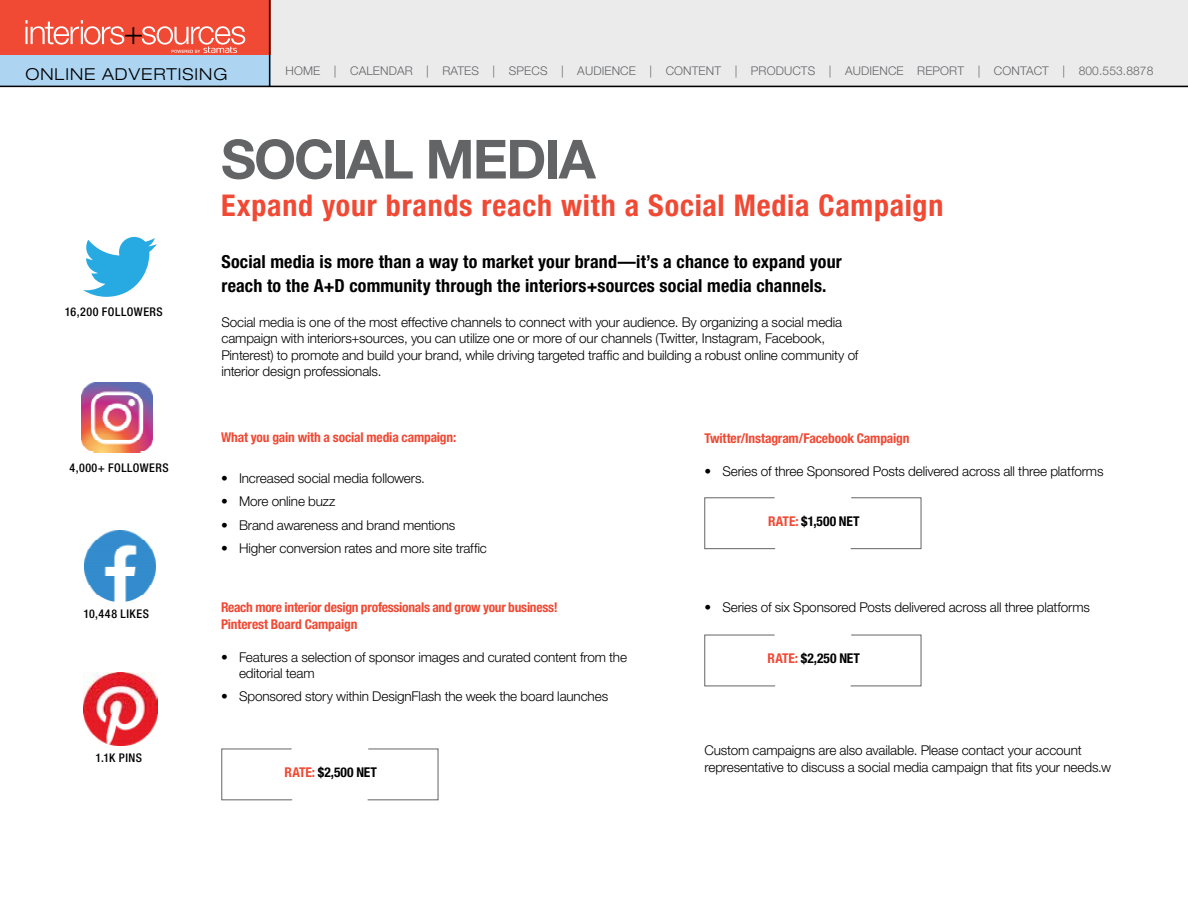
<style>
.page{position:relative;width:1188px;height:918px;background:#fff}
.page>*{position:absolute;margin:0;border:0;box-sizing:border-box;transform-origin:0 0}
.t1{font:700 54px "Helvetica Neue LT Std";letter-spacing:-.03em;color:#636466}
.t2{font:700 condensed 30px "Helvetica Neue LT Std";letter-spacing:.025em;color:#f04934}
.t3{font:700 condensed 18px/24px "Helvetica Neue LT Std";letter-spacing:.01em;color:#000}
.t4{font:300 expanded 16.5px "Helvetica Neue LT Std";letter-spacing:.06em;color:#000}
.t5{font:300 13.5px/16.5px "Helvetica Neue LT Std";letter-spacing:-.01em;color:#000}
.t6{font:700 condensed 13.5px/16.5px "Helvetica Neue LT Std";letter-spacing:-.015em;color:#f04934}
.t7{font:700 condensed 13.5px "Helvetica Neue LT Std";letter-spacing:.005em;color:#000}
.t8{font:300 12px "Helvetica Neue LT Std";letter-spacing:.01em;color:#636466}
.t9{font:500 condensed 12px "Helvetica Neue LT Std";letter-spacing:.035em;color:#000}
.s1{color:#f04934}
</style>
<div class="page">
<div style="left:183px;top:0;width:1005px;height:87px;background:#ebebec"></div>
<div style="left:0;top:41px;width:270px;height:45px;background:#add4f1"></div>
<div style="left:0;top:0;width:270px;height:55px;background:#f04934"></div>
<hr style="left:0;top:86px;width:1188px;height:1px;background:#000">
<hr style="left:269px;top:0;width:1px;height:86px;background:#000">
<svg style="left:25px;top:20px;width:220px;height:33px"></svg>
<svg style="left:704px;top:497px;width:72px;height:52px"></svg>
<svg style="left:850px;top:497px;width:72px;height:52px"></svg>
<svg style="left:704px;top:634px;width:72px;height:53px"></svg>
<svg style="left:850px;top:634px;width:72px;height:53px"></svg>
<svg style="left:221px;top:748px;width:72px;height:53px"></svg>
<svg style="left:367px;top:748px;width:72px;height:53px"></svg>
<svg style="left:83px;top:237px;width:74px;height:60px"></svg>
<img style="left:82px;top:382px;width:70px;height:71px">
<img style="left:85px;top:531px;width:70px;height:71px">
<img style="left:84px;top:672px;width:73px;height:74px">
<p class="t4" style="left:25px;top:65px;width:204px">ONLINE ADVERTISING</p>
<p class="t8" style="left:286px;top:64px;width:869px">HOME | CALENDAR | RATES | SPECS | AUDIENCE | CONTENT | PRODUCTS | AUDIENCE REPORT | CONTACT | 800.553.8878</p>
<p class="t9" style="left:65px;top:305px;width:99px">16,200 FOLLOWERS</p>
<p class="t9" style="left:70px;top:461px;width:100px">4,000+ FOLLOWERS</p>
<p class="t9" style="left:83px;top:606px;width:67px">10,448 LIKES</p>
<p class="t9" style="left:96px;top:750px;width:48px">1.1K PINS</p>
<h1 class="t1" style="left:221px;top:126px;width:376px">SOCIAL MEDIA</h1>
<h2 class="t2" style="left:221px;top:187px;width:724px">Expand your brands reach with a Social Media Campaign</h2>
<h3 class="t3" style="left:221px;top:250px;width:622px">Social media is more than a way to market your brand—it’s a chance to expand your reach to the A+D community through the interiors+sources social media channels.</h3>
<p class="t5" style="left:221px;top:313px;width:639px">Social media is one of the most effective channels to connect with your audience. By organizing a social media campaign with interiors+sources, you can utilize one or more of our channels (Twitter, Instagram, Facebook, Pinterest) to promote and build your brand, while driving targeted traffic and building a robust online community of interior design professionals.</p>
<p class="t6" style="left:221px;top:429px;width:237px">What you gain with a social media campaign:</p>
<p class="t5" style="left:221px;top:470px;width:205px">• Increased social media followers.</p>
<p class="t5" style="left:221px;top:493px;width:116px">• More online buzz</p>
<p class="t5" style="left:221px;top:516px;width:236px">• Brand awareness and brand mentions</p>
<p class="t5" style="left:221px;top:540px;width:267px">• Higher conversion rates and more site traffic</p>
<p class="t6" style="left:221px;top:599px;width:338px">Reach more interior design professionals and grow your business!<br>Pinterest Board Campaign</p>
<p class="t5" style="left:239px;top:648px;width:390px;text-indent:-18px">• Features a selection of sponsor images and curated content from the editorial team</p>
<p class="t5" style="left:221px;top:688px;width:389px">• Sponsored story within DesignFlash the week the board launches</p>
<p class="t7" style="left:285px;top:764px;width:94px"><span class="s1">RATE:</span> $2,500 NET</p>
<p class="t6" style="left:704px;top:430px;width:207px">Twitter/Instagram/Facebook Campaign</p>
<p class="t5" style="left:704px;top:463px;width:401px">• Series of three Sponsored Posts delivered across all three platforms</p>
<p class="t7" style="left:768px;top:513px;width:93px"><span class="s1">RATE:</span> $1,500 NET</p>
<p class="t5" style="left:704px;top:599px;width:387px">• Series of six Sponsored Posts delivered across all three platforms</p>
<p class="t7" style="left:768px;top:650px;width:94px"><span class="s1">RATE:</span> $2,250 NET</p>
<p class="t5" style="left:704px;top:742px;width:408px">Custom campaigns are also available. Please contact your account representative to discuss a social media campaign that fits your needs.w</p>
</div>
